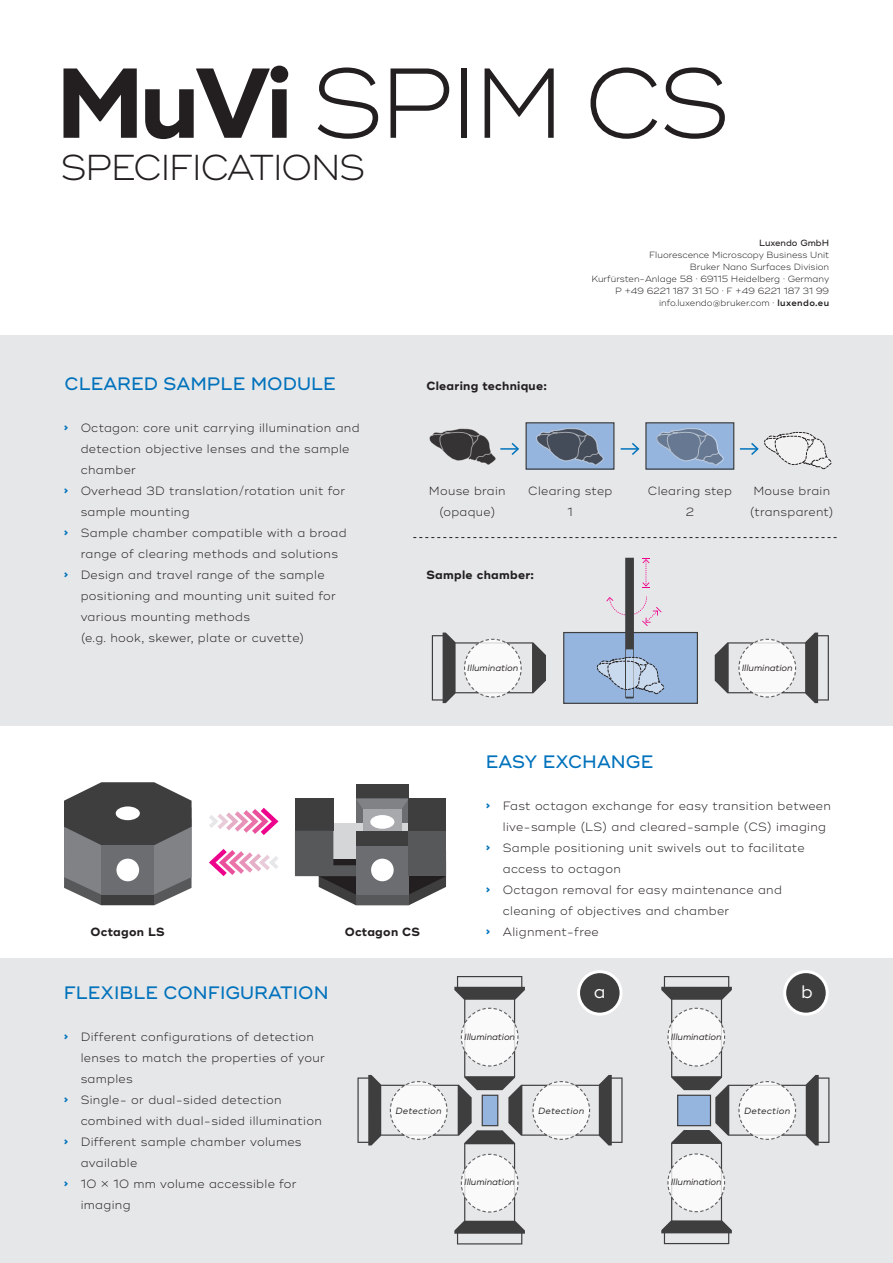
<style>
.page{position:relative;width:893px;height:1263px;background:#fff}
.page>*{position:absolute;margin:0;border:0;box-sizing:border-box;transform-origin:0 0}
.t1{font:300 99px "Ridley Grotesk";letter-spacing:-.05em;color:#231f20}
.t2{font:300 36px "Ridley Grotesk";letter-spacing:-.05em;color:#231f20}
.t3{font:500 18px "Ridley Grotesk";color:#0072bc}
.t4{font:18px "Ridley Grotesk";color:#fff}
.t5{font:300 12px "Ridley Grotesk";letter-spacing:.025em;color:#231f20}
.t6{font:300 11.85px/21px "Ridley Grotesk";letter-spacing:.025em;color:#231f20;text-align:center}
.t7{font:700 11.85px "Ridley Grotesk";letter-spacing:.025em;color:#231f20}
.t8{font:300 9px/12px "Ridley Grotesk";color:#231f20;text-align:right}
.t9{font:italic 9px "Ridley Grotesk";letter-spacing:-.01em;color:#231f20}
.t10{font:italic 9px "Ridley Grotesk";letter-spacing:.025em;color:#231f20}
.t11{font:500 9px "Ridley Grotesk";color:#231f20}
.s1{font-weight:700}
.s2{font-weight:700;color:#0072bc}
.s3{font-weight:600}
</style>
<div class="page">
<div style="left:0;top:335px;width:893px;height:928px;background:#e6e7e9"></div>
<div style="left:0;top:726px;width:893px;height:231px;background:#fff"></div>
<svg style="left:413px;top:537px;width:424px;height:1px"></svg>
<svg style="left:578px;top:972px;width:43px;height:42px"></svg>
<div style="left:577px;top:970px;width:46px;height:46px;border:3px solid #fff;border-radius:50%"></div>
<svg style="left:785px;top:972px;width:42px;height:42px"></svg>
<div style="left:783px;top:970px;width:46px;height:46px;border:3px solid #fff;border-radius:50%"></div>
<svg style="left:621px;top:443px;width:19px;height:12px"></svg>
<svg style="left:432px;top:632px;width:114px;height:71px"></svg>
<svg style="left:715px;top:632px;width:114px;height:71px"></svg>
<svg style="left:661px;top:976px;width:168px;height:268px"></svg>
<svg style="left:357px;top:976px;width:266px;height:268px"></svg>
<div style="left:646px;top:423px;width:88px;height:46px;background:#95b5de"></div>
<div style="left:526px;top:423px;width:88px;height:46px;background:#95b5de"></div>
<div style="left:645px;top:422px;width:89px;height:48px;border:1px solid #3e3e3f"></div>
<div style="left:525px;top:422px;width:89px;height:48px;border:1px solid #3e3e3f"></div>
<div style="left:564px;top:632px;width:133px;height:71px;background:#95b5de"></div>
<svg style="left:209px;top:808px;width:69px;height:27px"></svg>
<svg style="left:209px;top:849px;width:69px;height:27px"></svg>
<div style="left:563px;top:632px;width:135px;height:72px;border:1px solid #3e3e3f"></div>
<div style="left:677px;top:1095px;width:34px;height:31px;background:#95b5de;border:1px solid #3e3e3f"></div>
<svg style="left:740px;top:432px;width:92px;height:38px"></svg>
<svg style="left:597px;top:558px;width:68px;height:140px"></svg>
<svg style="left:656px;top:428px;width:68px;height:38px"></svg>
<svg style="left:536px;top:428px;width:68px;height:38px"></svg>
<svg style="left:429px;top:428px;width:90px;height:37px"></svg>
<hr style="left:625px;top:657px;width:1px;height:33px;background:#3e3e3f">
<div style="left:482px;top:1095px;width:16px;height:31px;background:#95b5de;border:1px solid #3e3e3f"></div>
<svg style="left:64px;top:782px;width:128px;height:123px;background:#696a6b"></svg>
<div style="left:101px;top:895px;width:53px;height:10px;background:#3e3e3f"></div>
<div style="left:101px;top:845px;width:53px;height:50px;background:#6c6d70"></div>
<div style="left:116px;top:859px;width:23px;height:22px;background:#fff;border-radius:50%"></div>
<div style="left:116px;top:806px;width:24px;height:14px;background:#fff;border-radius:50%"></div>
<div style="left:356px;top:798px;width:53px;height:36px;background:#6c6d70"></div>
<div style="left:356px;top:784px;width:53px;height:14px;background:#3e3e3f"></div>
<svg style="left:356px;top:798px;width:53px;height:11px"></svg>
<div style="left:363px;top:809px;width:39px;height:22px;background:#a8a9ad"></div>
<div style="left:370px;top:815px;width:24px;height:14px;background:#fff;border-radius:50%"></div>
<div style="left:333px;top:823px;width:30px;height:36px;background:#d5d6d8"></div>
<svg style="left:402px;top:823px;width:7px;height:8px"></svg>
<div style="left:295px;top:798px;width:38px;height:33px;background:#3e3e3f"></div>
<svg style="left:295px;top:831px;width:151px;height:74px"></svg>
<div style="left:409px;top:830px;width:37px;height:46px;background:#57585a"></div>
<div style="left:409px;top:798px;width:37px;height:33px;background:#3e3e3f"></div>
<div style="left:371px;top:859px;width:23px;height:22px;background:#fff;border-radius:50%"></div>
<h1 class="t1" style="left:55px;top:44px;width:677px"><span class="s1">MuVi</span> SPIM CS</h1>
<h2 class="t2" style="left:60px;top:146px;width:307px">SPECIFICATIONS</h2>
<h3 class="t3" style="left:65px;top:373px;width:273px">CLEARED SAMPLE MODULE</h3>
<p class="t5" style="left:64px;top:421px;width:297px"><span class="s2">›</span> Octagon: core unit carrying illumination and</p>
<p class="t5" style="left:81px;top:442px;width:270px">detection objective lenses and the sample</p>
<p class="t5" style="left:81px;top:463px;width:57px">chamber</p>
<p class="t5" style="left:64px;top:484px;width:283px"><span class="s2">›</span> Overhead 3D translation/rotation unit for</p>
<p class="t5" style="left:81px;top:505px;width:110px">sample mounting</p>
<p class="t5" style="left:64px;top:526px;width:285px"><span class="s2">›</span> Sample chamber compatible with a broad</p>
<p class="t5" style="left:81px;top:547px;width:259px">range of clearing methods and solutions</p>
<p class="t5" style="left:64px;top:568px;width:262px"><span class="s2">›</span> Design and travel range of the sample</p>
<p class="t5" style="left:81px;top:589px;width:257px">positioning and mounting unit suited for</p>
<p class="t5" style="left:81px;top:610px;width:171px">various mounting methods</p>
<p class="t5" style="left:81px;top:631px;width:225px">(e.g. hook, skewer, plate or cuvette)</p>
<p class="t7" style="left:426px;top:379px;width:122px">Clearing technique:</p>
<p class="t11" style="left:759px;top:237px;width:72px">Luxendo GmbH</p>
<p class="t8" style="left:591px;top:249px;width:239px">Fluorescence Microscopy Business Unit<br>Bruker Nano Surfaces Division<br>Kurfürsten-Anlage 58 · 69115 Heidelberg · Germany P +49 6221 187 31 50 · F +49 6221 187 31 99 info.luxendo@bruker.com · <span class="s3">luxendo.eu</span></p>
<p class="t6" style="left:429px;top:481px;width:78px">Mouse brain (opaque)</p>
<p class="t6" style="left:528px;top:481px;width:86px">Clearing step<br>1</p>
<p class="t6" style="left:648px;top:481px;width:86px">Clearing step<br>2</p>
<p class="t6" style="left:750px;top:481px;width:85px">Mouse brain (transparent)</p>
<p class="t7" style="left:426px;top:568px;width:109px">Sample chamber:</p>
<p class="t9" style="left:467px;top:663px;width:53px">Illumination</p>
<p class="t9" style="left:742px;top:663px;width:53px">Illumination</p>
<p class="t7" style="left:91px;top:925px;width:76px">Octagon LS</p>
<p class="t7" style="left:345px;top:925px;width:77px">Octagon CS</p>
<h3 class="t3" style="left:486px;top:751px;width:169px">EASY EXCHANGE</h3>
<p class="t5" style="left:486px;top:799px;width:347px"><span class="s2">›</span> Fast octagon exchange for easy transition between</p>
<p class="t5" style="left:503px;top:820px;width:325px">live-sample (LS) and cleared-sample (CS) imaging</p>
<p class="t5" style="left:486px;top:841px;width:320px"><span class="s2">›</span> Sample positioning unit swivels out to facilitate</p>
<p class="t5" style="left:503px;top:862px;width:120px">access to octagon</p>
<p class="t5" style="left:486px;top:883px;width:298px"><span class="s2">›</span> Octagon removal for easy maintenance and</p>
<p class="t5" style="left:503px;top:904px;width:228px">cleaning of objectives and chamber</p>
<p class="t5" style="left:486px;top:925px;width:115px"><span class="s2">›</span> Alignment-free</p>
<h3 class="t3" style="left:64px;top:982px;width:266px">FLEXIBLE CONFIGURATION</h3>
<p class="t5" style="left:64px;top:1030px;width:252px"><span class="s2">›</span> Different configurations of detection</p>
<p class="t5" style="left:81px;top:1051px;width:246px">lenses to match the properties of your</p>
<p class="t5" style="left:81px;top:1072px;width:54px">samples</p>
<p class="t5" style="left:64px;top:1093px;width:220px"><span class="s2">›</span> Single- or dual-sided detection</p>
<p class="t5" style="left:81px;top:1114px;width:243px">combined with dual-sided illumination</p>
<p class="t5" style="left:64px;top:1135px;width:239px"><span class="s2">›</span> Different sample chamber volumes</p>
<p class="t5" style="left:81px;top:1156px;width:58px">available</p>
<p class="t5" style="left:64px;top:1177px;width:235px"><span class="s2">›</span> 10 × 10 mm volume accessible for</p>
<p class="t5" style="left:81px;top:1198px;width:51px">imaging</p>
<h3 class="t4" style="left:594px;top:981px;width:13px">a</h3>
<h3 class="t4" style="left:801px;top:981px;width:13px">b</h3>
<p class="t9" style="left:464px;top:1032px;width:53px">Illumination</p>
<p class="t9" style="left:671px;top:1032px;width:53px">Illumination</p>
<p class="t10" style="left:396px;top:1105px;width:48px">Detection</p>
<p class="t10" style="left:538px;top:1105px;width:48px">Detection</p>
<p class="t10" style="left:744px;top:1105px;width:48px">Detection</p>
<p class="t9" style="left:464px;top:1177px;width:53px">Illumination</p>
<p class="t9" style="left:671px;top:1177px;width:53px">Illumination</p>
</div>
